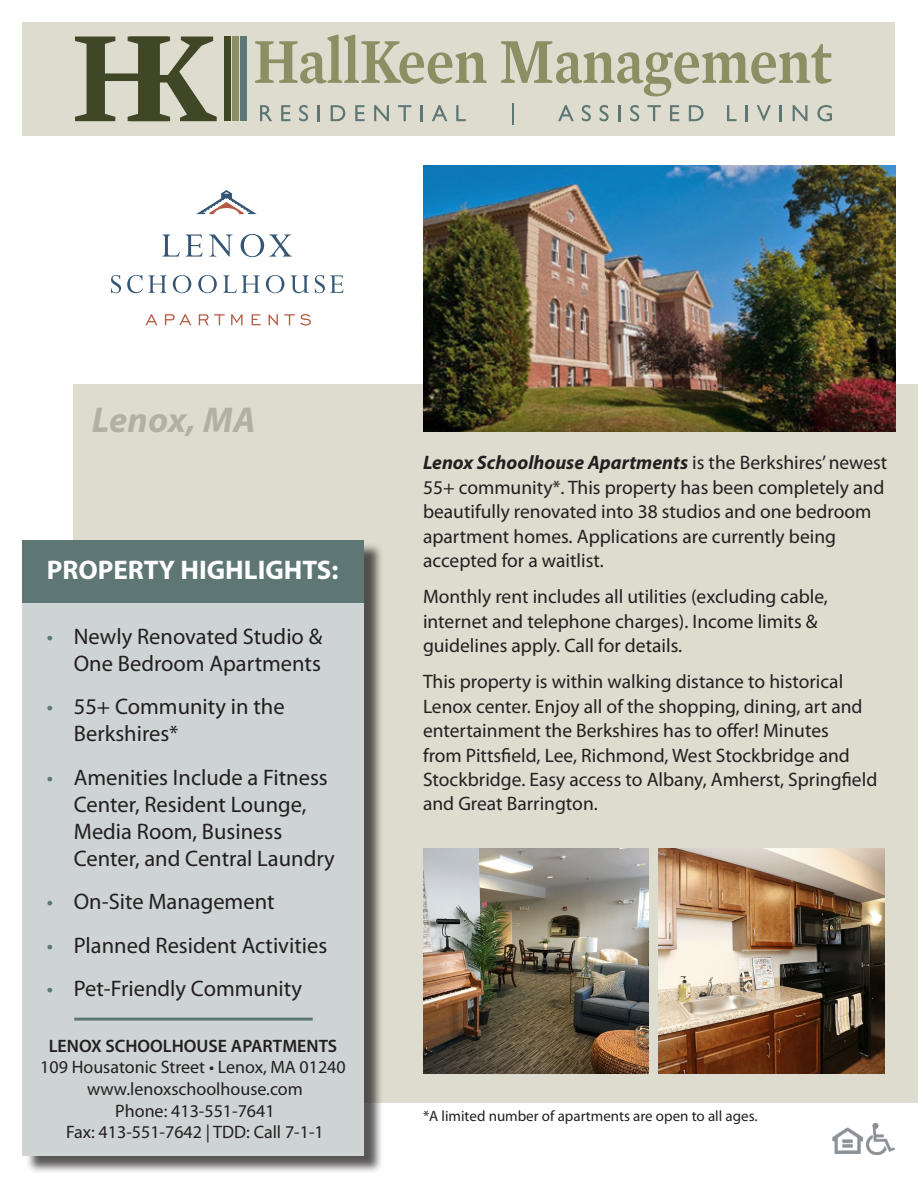
<style>
.page{position:relative;width:918px;height:1188px;background:#fff}
.page>*{position:absolute;margin:0;border:0;box-sizing:border-box;transform-origin:0 0}
.t1{font:italic 700 36px "Myriad Pro";letter-spacing:.01em;color:#b1b0a2}
.Basic__No_Hyphenatio{font:700 27px "Myriad Pro";color:#fff}
.Bullet_Indent{font:22.5px/27px "Myriad Pro";color:#231f20}
.Basic__No_Hyphenatio-2{font:19.5px/24.3px "Myriad Pro";color:#231f20}
.t2{font:18px "Myriad Pro";color:#231f20}
.t3{font:600 18px "Myriad Pro";color:#231f20}
.Basic__No_Hyphenatio-3{font:15px "Myriad Pro";color:#231f20}
.s1{color:#5e7775}
.s2{font-weight:700;font-style:italic}
</style>
<div class="page">
<div style="left:74px;top:384px;width:844px;height:718px;background:#dedccf"></div>
<div style="left:25px;top:542px;width:358px;height:632px;background:#231f20;opacity:.75"></div>
<div style="left:22px;top:540px;width:342px;height:616px;background:#ced4d4"></div>
<img style="left:423px;top:166px;width:473px;height:266px">
<div style="left:22px;top:540px;width:342px;height:63px;background:#5e7775"></div>
<img style="left:867px;top:1123px;width:28px;height:32px">
<img style="left:832px;top:1128px;width:30px;height:25px">
<hr style="left:74px;top:1018px;width:239px;height:3px;background:#5e7775">
<svg style="left:111px;top:275px;width:10px;height:18px"></svg>
<svg style="left:127px;top:275px;width:40px;height:18px"></svg>
<svg style="left:173px;top:275px;width:18px;height:18px"></svg>
<svg style="left:198px;top:275px;width:19px;height:18px"></svg>
<svg style="left:223px;top:275px;width:37px;height:18px"></svg>
<svg style="left:266px;top:275px;width:18px;height:18px"></svg>
<svg style="left:291px;top:275px;width:18px;height:18px"></svg>
<svg style="left:315px;top:275px;width:29px;height:18px"></svg>
<svg style="left:162px;top:235px;width:18px;height:22px"></svg>
<svg style="left:186px;top:235px;width:17px;height:22px"></svg>
<svg style="left:209px;top:234px;width:24px;height:23px"></svg>
<svg style="left:241px;top:234px;width:51px;height:23px"></svg>
<svg style="left:145px;top:314px;width:12px;height:11px"></svg>
<svg style="left:165px;top:314px;width:26px;height:11px"></svg>
<svg style="left:199px;top:314px;width:26px;height:11px"></svg>
<svg style="left:231px;top:314px;width:12px;height:11px"></svg>
<svg style="left:252px;top:314px;width:9px;height:11px"></svg>
<svg style="left:269px;top:314px;width:9px;height:11px"></svg>
<svg style="left:284px;top:314px;width:27px;height:12px"></svg>
<svg style="left:196px;top:190px;width:61px;height:24px"></svg>
<div style="left:22px;top:22px;width:874px;height:114px;background:#dedccf"></div>
<svg style="left:75px;top:37px;width:142px;height:84px"></svg>
<svg style="left:255px;top:34px;width:232px;height:50px"></svg>
<svg style="left:501px;top:41px;width:331px;height:55px"></svg>
<div style="left:224px;top:36px;width:6px;height:85px;background:#3f4725"></div>
<div style="left:232px;top:36px;width:6px;height:85px;background:#8b8f63"></div>
<div style="left:240px;top:36px;width:7px;height:85px;background:#5e7775"></div>
<svg style="left:260px;top:105px;width:12px;height:16px"></svg>
<svg style="left:281px;top:105px;width:9px;height:16px"></svg>
<svg style="left:299px;top:105px;width:9px;height:16px"></svg>
<svg style="left:318px;top:105px;width:2px;height:16px"></svg>
<svg style="left:331px;top:105px;width:14px;height:16px"></svg>
<svg style="left:355px;top:105px;width:10px;height:16px"></svg>
<svg style="left:374px;top:105px;width:15px;height:16px"></svg>
<svg style="left:398px;top:105px;width:13px;height:16px"></svg>
<svg style="left:421px;top:105px;width:2px;height:16px"></svg>
<svg style="left:432px;top:105px;width:15px;height:16px"></svg>
<svg style="left:456px;top:105px;width:10px;height:16px"></svg>
<hr style="left:512px;top:103px;width:2px;height:21px;background:#5e7775">
<svg style="left:558px;top:105px;width:16px;height:16px"></svg>
<svg style="left:582px;top:105px;width:9px;height:16px"></svg>
<svg style="left:600px;top:105px;width:9px;height:16px"></svg>
<svg style="left:618px;top:105px;width:2px;height:16px"></svg>
<svg style="left:630px;top:105px;width:9px;height:16px"></svg>
<svg style="left:647px;top:105px;width:14px;height:16px"></svg>
<svg style="left:670px;top:105px;width:9px;height:16px"></svg>
<svg style="left:689px;top:105px;width:15px;height:16px"></svg>
<svg style="left:727px;top:105px;width:10px;height:16px"></svg>
<svg style="left:746px;top:105px;width:2px;height:16px"></svg>
<svg style="left:757px;top:105px;width:14px;height:16px"></svg>
<svg style="left:780px;top:105px;width:2px;height:16px"></svg>
<svg style="left:793px;top:105px;width:14px;height:16px"></svg>
<svg style="left:817px;top:105px;width:15px;height:16px"></svg>
<img style="left:423px;top:848px;width:225px;height:226px">
<img style="left:659px;top:848px;width:225px;height:226px">
<p class="t1" style="left:92px;top:396px;width:165px">Lenox, MA</p>
<p class="Basic__No_Hyphenatio" style="left:47px;top:553px;width:293px">PROPERTY HIGHLIGHTS:</p>
<p class="Bullet_Indent" style="left:47px;top:623px;width:277px;text-align:right"><span class="s1">•</span> Newly Renovated Studio &amp;<br>One Bedroom Apartments</p>
<p class="Bullet_Indent" style="left:74px;top:693px;width:212px;text-indent:-27px"><span class="s1">•</span> 55+ Community in the<br>Berkshires*</p>
<p class="Bullet_Indent" style="left:74px;top:764px;width:263px;text-indent:-27px"><span class="s1">•</span> Amenities Include a Fitness<br>Center, Resident Lounge,<br>Media Room, Business<br>Center, and Central Laundry</p>
<p class="Bullet_Indent" style="left:47px;top:888px;width:229px"><span class="s1">•</span> On-Site Management</p>
<p class="Bullet_Indent" style="left:47px;top:932px;width:282px"><span class="s1">•</span> Planned Resident Activities</p>
<p class="Bullet_Indent" style="left:47px;top:975px;width:257px"><span class="s1">•</span> Pet-Friendly Community</p>
<p class="t3" style="left:49px;top:1034px;width:290px">LENOX SCHOOLHOUSE APARTMENTS</p>
<p class="t2" style="left:40px;top:1056px;width:307px">109 Housatonic Street • Lenox, MA 01240</p>
<p class="t2" style="left:87px;top:1078px;width:217px">www.lenoxschoolhouse.com</p>
<p class="t2" style="left:115px;top:1099px;width:161px">Phone: 413-551-7641</p>
<p class="t2" style="left:66px;top:1121px;width:259px">Fax: 413-551-7642 | TDD: Call 7-1-1</p>
<p class="Basic__No_Hyphenatio-2" style="left:423px;top:450px;width:466px"><span class="s2">Lenox Schoolhouse Apartments</span> is the Berkshires’ newest 55+ community*. This property has been completely and beautifully renovated into 38 studios and one bedroom apartment homes. Applications are currently being accepted for a waitlist.</p>
<p class="Basic__No_Hyphenatio-2" style="left:423px;top:584px;width:407px">Monthly rent includes all utilities (excluding cable, internet and telephone charges). Income limits &amp; guidelines apply. Call for details.</p>
<p class="Basic__No_Hyphenatio-2" style="left:423px;top:669px;width:456px">This property is within walking distance to historical Lenox center. Enjoy all of the shopping, dining, art and entertainment the Berkshires has to offer! Minutes<br>from Pittsfield, Lee, Richmond, West Stockbridge and Stockbridge. Easy access to Albany, Amherst, Springfield and Great Barrington.</p>
<p class="Basic__No_Hyphenatio-3" style="left:423px;top:1106px;width:336px">*A limited number of apartments are open to all ages.</p>
</div>
